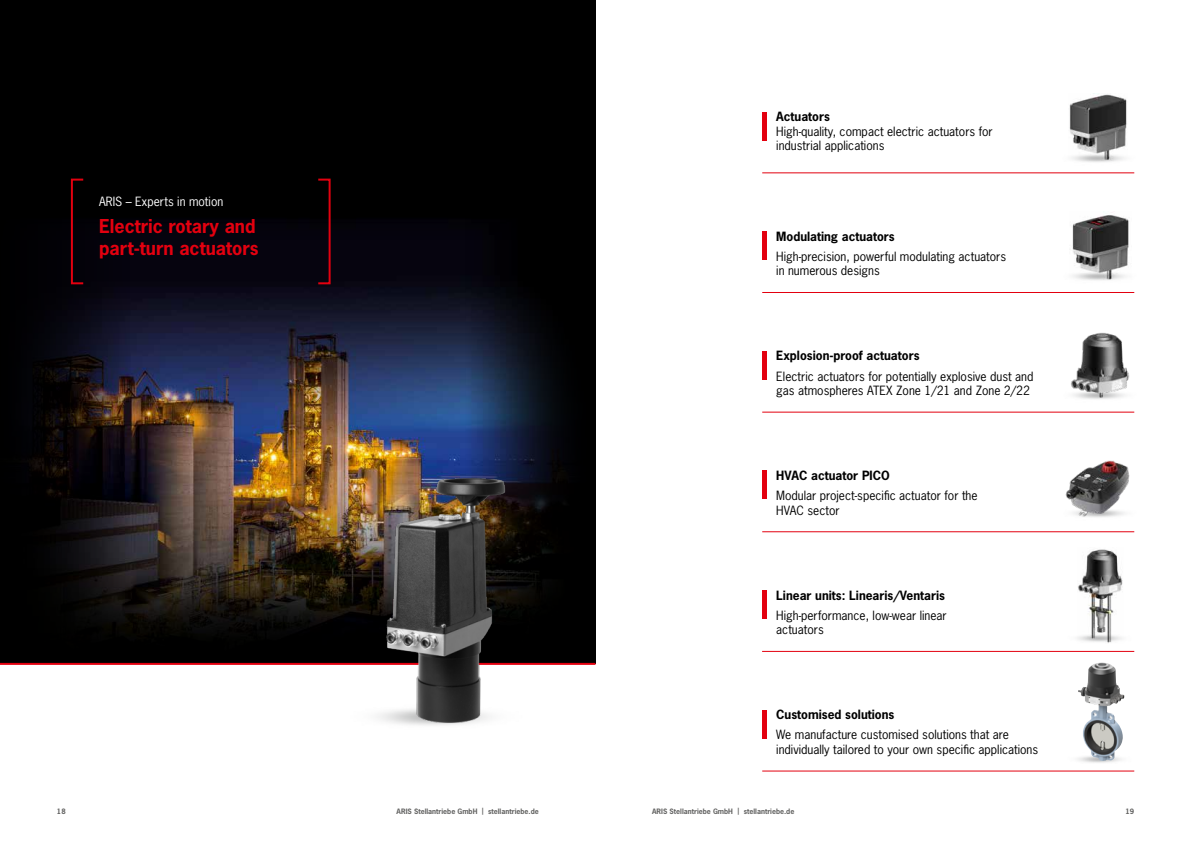
<style>
.page{position:relative;width:1191px;height:842px;background:#fff}
.page>*{position:absolute;margin:0;border:0;box-sizing:border-box;transform-origin:0 0}
.t1{font:700 18px/22px "News Gothic Std";color:#e3000f}
.t2{font:12px/14.4px "News Gothic Std";color:#000}
.t3{font:700 12px "News Gothic Std";color:#000}
.t4{font:12px "News Gothic Std";color:#fff}
.t5{font:700 7px "News Gothic Std";color:#636362}
</style>
<div class="page">
<img style="left:130px;top:240px;width:335px;height:328px">
<div style="left:0;top:0;width:595px;height:240px;background:#000"></div>
<svg style="left:0;top:178px;width:130px;height:390px;fill:#030206"></svg>
<svg style="left:465px;top:230px;width:130px;height:338px;background:#080c15"></svg>
<svg style="left:0;top:568px;width:595px;height:95px;background:#0b0907"></svg>
<hr style="left:0;top:663px;width:595px;height:2px;background:#e3000f">
<img style="left:344px;top:437px;width:206px;height:288px">
<div style="left:71px;top:179px;width:13px;height:105px;border:2px solid #e3000f"></div>
<div style="left:317px;top:179px;width:13px;height:105px;border:2px solid #e3000f"></div>
<hr style="left:762px;top:173px;width:372px;height:1px;background:#e3000f">
<hr style="left:762px;top:292px;width:372px;height:1px;background:#e3000f">
<hr style="left:762px;top:231px;width:4px;height:29px;background:#e3000f">
<hr style="left:762px;top:112px;width:4px;height:28px;background:#e3000f">
<hr style="left:762px;top:412px;width:372px;height:1px;background:#e3000f">
<hr style="left:762px;top:351px;width:4px;height:28px;background:#e3000f">
<hr style="left:762px;top:531px;width:372px;height:1px;background:#e3000f">
<hr style="left:762px;top:471px;width:4px;height:28px;background:#e3000f">
<hr style="left:762px;top:651px;width:372px;height:1px;background:#e3000f">
<hr style="left:762px;top:590px;width:4px;height:29px;background:#e3000f">
<hr style="left:762px;top:771px;width:372px;height:1px;background:#e3000f">
<hr style="left:762px;top:710px;width:4px;height:28px;background:#e3000f">
<img style="left:1068px;top:93px;width:59px;height:68px">
<img style="left:1069px;top:332px;width:63px;height:66px">
<img style="left:1065px;top:460px;width:64px;height:57px">
<img style="left:1077px;top:549px;width:46px;height:94px">
<img style="left:1077px;top:663px;width:47px;height:98px">
<img style="left:1072px;top:215px;width:57px;height:65px">
<p class="t4" style="left:99px;top:194px;width:126px">ARIS – Experts in motion</p>
<h1 class="t1" style="left:99px;top:215px;width:161px">Electric rotary and part-turn actuators</h1>
<p class="t3" style="left:776px;top:109px;width:55px">Actuators</p>
<p class="t2" style="left:776px;top:124px;width:218px">High-quality, compact electric actuators for industrial applications</p>
<p class="t3" style="left:776px;top:228px;width:120px">Modulating actuators</p>
<p class="t2" style="left:776px;top:249px;width:231px">High-precision, powerful modulating actuators in numerous designs</p>
<p class="t3" style="left:776px;top:348px;width:145px">Explosion-proof actuators</p>
<p class="t2" style="left:776px;top:369px;width:259px">Electric actuators for potentially explosive dust and gas atmospheres ATEX Zone 1/21 and Zone 2/22</p>
<p class="t3" style="left:776px;top:468px;width:115px">HVAC actuator PICO</p>
<p class="t2" style="left:776px;top:488px;width:203px">Modular project-specific actuator for the<br>HVAC sector</p>
<p class="t3" style="left:776px;top:587px;width:170px">Linear units: Linearis/Ventaris</p>
<p class="t2" style="left:776px;top:608px;width:172px">High-performance, low-wear linear actuators</p>
<p class="t3" style="left:776px;top:707px;width:120px">Customised solutions</p>
<p class="t2" style="left:776px;top:728px;width:263px">We manufacture customised solutions that are individually tailored to your own specific applications</p>
<p class="t5" style="left:57px;top:806px;width:10px">18</p>
<p class="t5" style="left:396px;top:806px;width:144px">ARIS Stellantriebe GmbH | stellantriebe.de</p>
<p class="t5" style="left:652px;top:806px;width:144px">ARIS Stellantriebe GmbH | stellantriebe.de</p>
<p class="t5" style="left:1125px;top:806px;width:10px">19</p>
</div>
